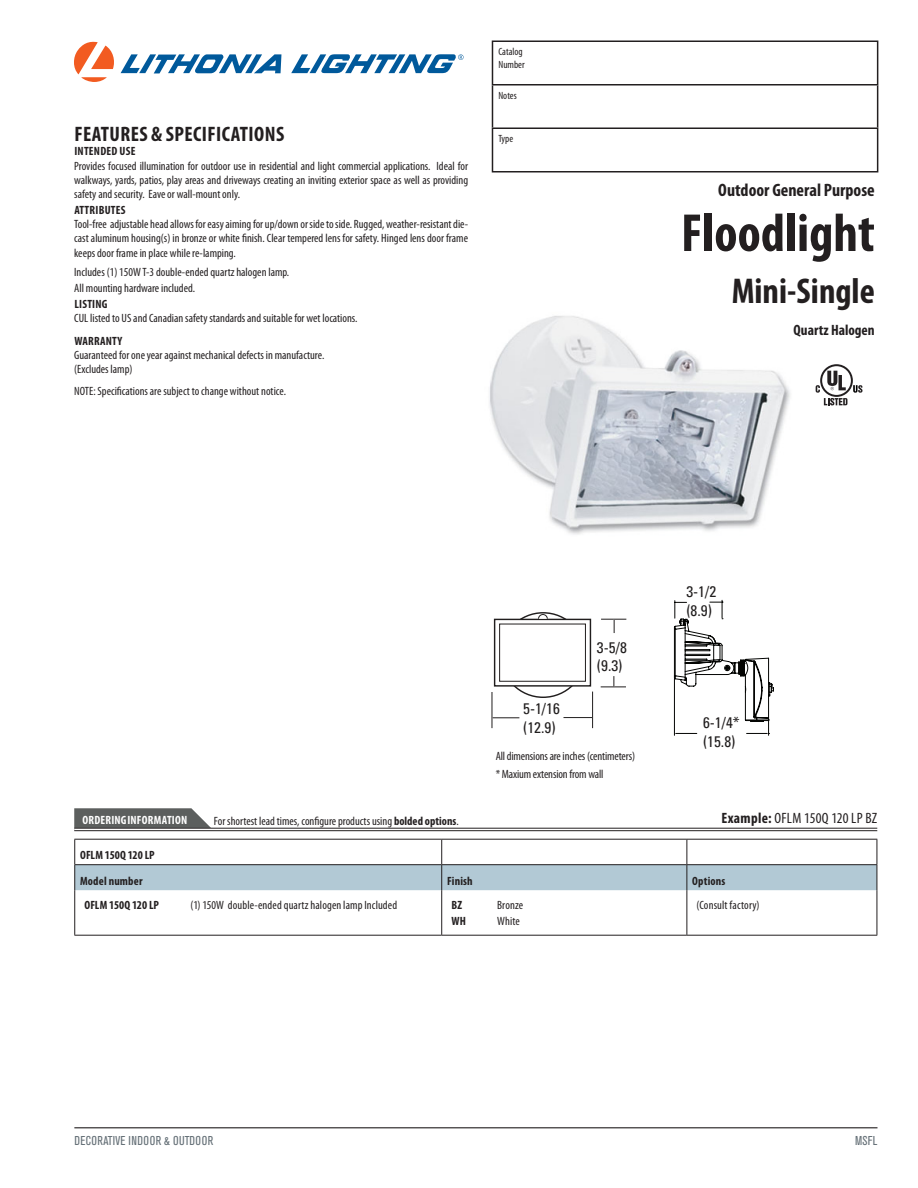
<style>
.page{position:relative;width:918px;height:1188px;background:#fff}
.page>*{position:absolute;margin:0;border:0;box-sizing:border-box;transform-origin:0 0}
.t1{font:700 condensed 54px "Myriad Pro";color:#231f20}
.t2{font:700 condensed 36px "Myriad Pro";color:#231f20}
.t3{font:700 condensed 21px "Myriad Pro";letter-spacing:.02em;color:#231f20}
.t4{font:700 condensed 18px "Myriad Pro";color:#231f20}
.t5{font:condensed 15.45px/18.5px "Univers";color:#211e1e}
.t6{font:condensed 15px "Myriad Pro";letter-spacing:.015em;color:#231f20}
.t7{font:700 condensed 15px "Myriad Pro";color:#231f20}
.t8{font:condensed 12.75px "Akzidenz Grotesk BE";letter-spacing:.03em;color:#667178}
.t9{font:condensed 12px/14.2px "Myriad Pro";color:#231f20}
.t10{font:700 condensed 12px/25.5px "Myriad Pro";letter-spacing:.015em;color:#231f20}
.t11{font:700 condensed 12px "Myriad Pro";letter-spacing:.02em;color:#fff}
.t12{font:condensed 10.5px/12.6px "Myriad Pro";color:#231f20}
.s1{font-weight:700}
</style>
<div class="page">
<hr style="left:74px;top:1127px;width:803px;height:1px;background:#231f20">
<svg style="left:74px;top:42px;width:207px;height:40px"></svg>
<svg style="left:291px;top:54px;width:173px;height:19px"></svg>
<hr style="left:492px;top:40px;width:386px;height:2px;background:#231f20">
<hr style="left:492px;top:42px;width:1px;height:42px;background:#231f20">
<hr style="left:877px;top:42px;width:1px;height:42px;background:#231f20">
<hr style="left:492px;top:84px;width:386px;height:2px;background:#231f20">
<hr style="left:492px;top:86px;width:1px;height:42px;background:#231f20">
<hr style="left:877px;top:86px;width:1px;height:42px;background:#231f20">
<hr style="left:492px;top:128px;width:386px;height:1px;background:#231f20">
<hr style="left:492px;top:129px;width:1px;height:42px;background:#231f20">
<hr style="left:877px;top:129px;width:1px;height:42px;background:#231f20">
<hr style="left:492px;top:171px;width:386px;height:1px;background:#231f20">
<hr style="left:74px;top:890px;width:1px;height:45px;background:#231f20">
<hr style="left:441px;top:890px;width:1px;height:45px;background:#231f20">
<hr style="left:74px;top:935px;width:368px;height:1px;background:#231f20">
<hr style="left:442px;top:935px;width:245px;height:1px;background:#231f20">
<hr style="left:687px;top:935px;width:190px;height:1px;background:#231f20">
<hr style="left:74px;top:839px;width:368px;height:1px;background:#231f20">
<hr style="left:442px;top:839px;width:245px;height:1px;background:#231f20">
<hr style="left:687px;top:839px;width:190px;height:1px;background:#231f20">
<hr style="left:687px;top:890px;width:1px;height:45px;background:#231f20">
<hr style="left:877px;top:890px;width:1px;height:45px;background:#231f20">
<svg style="left:74px;top:840px;width:804px;height:50px"></svg>
<svg style="left:74px;top:808px;width:140px;height:20px;background:#6c6f6e"></svg>
<hr style="left:74px;top:828px;width:803px;height:1px;background:#231f20">
<hr style="left:74px;top:830px;width:803px;height:1px;background:#231f20">
<svg style="left:816px;top:364px;width:47px;height:41px"></svg>
<hr style="left:492px;top:692px;width:1px;height:36px;background:#211e1e">
<hr style="left:592px;top:692px;width:1px;height:36px;background:#211e1e">
<svg style="left:564px;top:717px;width:28px;height:1px"></svg>
<svg style="left:492px;top:718px;width:27px;height:1px"></svg>
<svg style="left:601px;top:619px;width:25px;height:14px"></svg>
<svg style="left:601px;top:676px;width:25px;height:12px"></svg>
<svg style="left:501px;top:613px;width:84px;height:84px"></svg>
<div style="left:495px;top:619px;width:95px;height:67px;background:#fff"></div>
<div style="left:494px;top:619px;width:97px;height:68px;border:1px solid #211e1e"></div>
<div style="left:499px;top:624px;width:87px;height:58px;border:1px solid #211e1e"></div>
<svg style="left:538px;top:614px;width:10px;height:6px"></svg>
<svg style="left:674px;top:600px;width:100px;height:136px"></svg>
<img style="left:489px;top:316px;width:301px;height:219px">
<h3 class="t3" style="left:74px;top:121px;width:211px">FEATURES &amp; SPECIFICATIONS</h3>
<p class="t10" style="left:74px;top:138px;width:63px">INTENDED USE</p>
<p class="t9" style="left:74px;top:158px;width:395px;text-align:justify">Provides focused illumination for outdoor use in residential and light commercial applications. Ideal for walkways, yards, patios, play areas and driveways creating an inviting exterior space as well as providing safety and security. Eave or wall-mount only.</p>
<p class="t10" style="left:74px;top:197px;width:53px">ATTRIBUTES</p>
<p class="t9" style="left:74px;top:217px;width:395px;text-align:justify">Tool-free adjustable head allows for easy aiming for up/down or side to side. Rugged, weather-resistant die&shy;cast aluminum housing(s) in bronze or white finish. Clear tempered lens for safety. Hinged lens door frame keeps door frame in place while re-lamping.</p>
<p class="t9" style="left:74px;top:264px;width:216px;line-height:15.8px">Includes (1) 150W T-3 double-ended quartz halogen lamp.<br>All mounting hardware included.</p>
<p class="t10" style="left:74px;top:291px;width:35px">LISTING</p>
<p class="t9" style="left:74px;top:311px;width:285px">CUL listed to US and Canadian safety standards and suitable for wet locations.</p>
<p class="t10" style="left:74px;top:328px;width:50px">WARRANTY</p>
<p class="t9" style="left:74px;top:348px;width:252px">Guaranteed for one year against mechanical defects in manufacture. (Excludes lamp)</p>
<p class="t9" style="left:74px;top:383px;width:213px">NOTE: Specifications are subject to change without notice.</p>
<p class="t12" style="left:498px;top:45px;width:28px">Catalog<br>Number</p>
<p class="t12" style="left:498px;top:89px;width:20px">Notes</p>
<p class="t12" style="left:498px;top:132px;width:16px">Type</p>
<h3 class="t4" style="left:718px;top:179px;width:158px">Outdoor General Purpose</h3>
<h1 class="t1" style="left:681px;top:199px;width:195px">Floodlight</h1>
<h2 class="t2" style="left:732px;top:269px;width:145px">Mini-Single</h2>
<p class="t7" style="left:793px;top:321px;width:83px">Quartz Halogen</p>
<p class="t5" style="left:523px;top:699px;width:38px">5-1/16 (12.9)</p>
<p class="t5" style="left:597px;top:637px;width:31px">3-5/8 (9.3)</p>
<p class="t9" style="left:496px;top:746px;width:141px;line-height:18.1px">All dimensions are inches (centimeters) * Maxium extension from wall</p>
<p class="t5" style="left:686px;top:582px;width:31px">3-1/2 (8.9)</p>
<p class="t5" style="left:703px;top:713px;width:38px">6-1/4* (15.8)</p>
<p class="t11" style="left:83px;top:813px;width:106px">ORDERING INFORMATION</p>
<p class="t9" style="left:214px;top:814px;width:246px">For shortest lead times, configure products using <span class="s1">bolded options</span>.</p>
<p class="t6" style="left:721px;top:809px;width:157px"><span class="s1">Example:</span> OFLM 150Q 120 LP BZ</p>
<p class="t10" style="left:80px;top:842px;width:76px">OFLM 150Q 120 LP<br>Model number</p>
<p class="t10" style="left:447px;top:868px;width:27px">Finish</p>
<p class="t10" style="left:692px;top:868px;width:35px">Options</p>
<p class="t10" style="left:84px;top:892px;width:76px">OFLM 150Q 120 LP</p>
<p class="t9" style="left:191px;top:898px;width:208px">(1) 150W double-ended quartz halogen lamp Included</p>
<p class="t10" style="left:451px;top:892px;width:12px">BZ</p>
<p class="t9" style="left:497px;top:898px;width:28px">Bronze</p>
<p class="t10" style="left:451px;top:908px;width:16px">WH</p>
<p class="t9" style="left:497px;top:914px;width:24px">White</p>
<p class="t9" style="left:697px;top:898px;width:64px">(Consult factory)</p>
<p class="t8" style="left:74px;top:1133px;width:141px">DECORATIVE INDOOR &amp; OUTDOOR</p>
<p class="t8" style="left:855px;top:1133px;width:24px">MSFL</p>
</div>
